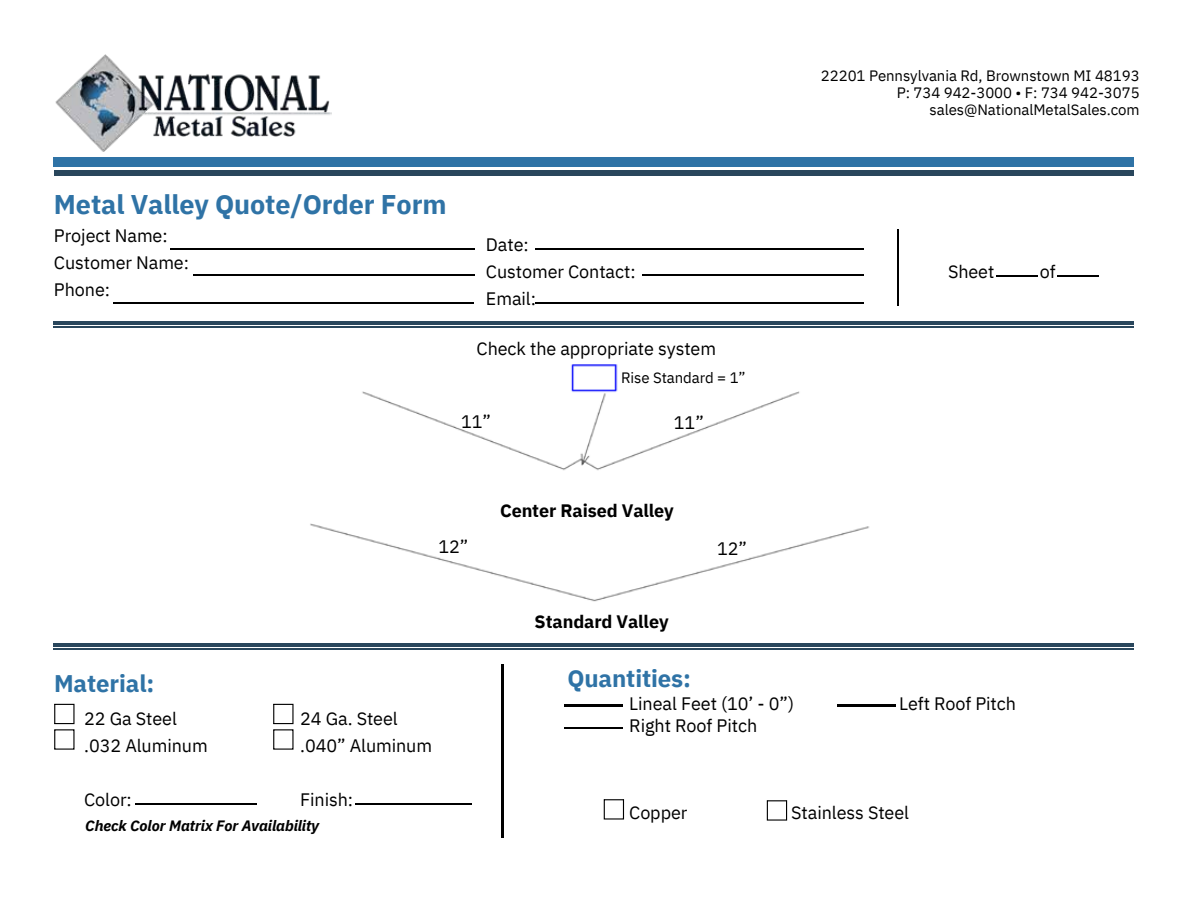
<style>
.page{position:relative;width:1188px;height:918px;background:#fff}
.page>*{position:absolute;margin:0;border:0;box-sizing:border-box;transform-origin:0 0}
.t1{font:700 27px "IBM Plex Sans";letter-spacing:-.005em;color:#2f73a6}
.t2{font:700 24px "IBM Plex Sans";letter-spacing:-.005em;color:#2f73a6}
.t3{font:18px/27px "IBM Plex Sans";letter-spacing:-.005em;color:#000}
.t4{font:700 18px "IBM Plex Sans";letter-spacing:-.005em;color:#000}
.t5{font:15px/16.8px "IBM Plex Sans";letter-spacing:-.005em;color:#000;text-align:right}
.t6{font:italic 700 15px "IBM Plex Sans";letter-spacing:-.005em;color:#000}
</style>
<div class="page">
<img style="left:310px;top:364px;width:559px;height:238px">
<img style="left:55px;top:54px;width:277px;height:98px">
<svg style="left:54px;top:704px;width:21px;height:46px"></svg>
<hr style="left:135px;top:803px;width:121px;height:2px;background:#000">
<svg style="left:273px;top:704px;width:21px;height:46px"></svg>
<hr style="left:113px;top:302px;width:361px;height:1px;background:#000">
<hr style="left:171px;top:249px;width:304px;height:1px;background:#000">
<hr style="left:194px;top:275px;width:281px;height:1px;background:#000">
<hr style="left:356px;top:803px;width:116px;height:2px;background:#000">
<hr style="left:536px;top:249px;width:328px;height:1px;background:#000">
<hr style="left:536px;top:303px;width:328px;height:1px;background:#000">
<hr style="left:643px;top:275px;width:221px;height:1px;background:#000">
<hr style="left:897px;top:229px;width:2px;height:76px;background:#000">
<hr style="left:997px;top:275px;width:41px;height:2px;background:#000">
<hr style="left:54px;top:322px;width:1080px;height:3px;background:#29465c">
<hr style="left:54px;top:327px;width:1080px;height:1px;background:#29465c">
<div style="left:54px;top:157px;width:1080px;height:9px;background:#2f73a6"></div>
<hr style="left:54px;top:171px;width:1080px;height:4px;background:#29465c">
<hr style="left:565px;top:705px;width:58px;height:1px;background:#000">
<hr style="left:565px;top:727px;width:58px;height:2px;background:#000">
<hr style="left:502px;top:664px;width:1px;height:173px;background:#000">
<hr style="left:54px;top:644px;width:1080px;height:3px;background:#29465c">
<hr style="left:54px;top:649px;width:1080px;height:1px;background:#29465c">
<hr style="left:838px;top:705px;width:58px;height:1px;background:#000">
<svg style="left:604px;top:799px;width:20px;height:21px"></svg>
<svg style="left:767px;top:800px;width:20px;height:21px"></svg>
<hr style="left:1057px;top:275px;width:41px;height:2px;background:#000">
<p class="t5" style="left:821px;top:67px;width:320px">22201 Pennsylvania Rd, Brownstown MI 48193</p>
<h3 class="t5" style="left:897px;top:84px;width:244px">P: 734 942-3000 • F: 734 942-3075 sales@NationalMetalSales.com</h3>
<h3 class="t1" style="left:54px;top:187px;width:394px">Metal Valley Quote/Order Form</h3>
<h3 class="t3" style="left:54px;top:222px;width:137px">Project Name:<br>Customer Name:<br>Phone:</h3>
<h3 class="t3" style="left:486px;top:231px;width:151px">Date:<br>Customer Contact:<br>Email:</h3>
<h2 class="t3" style="left:477px;top:334px;width:241px">Check the appropriate system</h2>
<h3 class="t3" style="left:461px;top:408px;width:31px">11”</h3>
<p class="t5" style="left:621px;top:369px;width:126px">Rise Standard = 1”</p>
<h2 class="t3" style="left:674px;top:409px;width:31px">11”</h2>
<h3 class="t4" style="left:500px;top:498px;width:175px">Center Raised Valley</h3>
<p class="t3" style="left:438px;top:533px;width:31px">12”</p>
<p class="t4" style="left:535px;top:610px;width:136px">Standard Valley</p>
<h3 class="t2" style="left:54px;top:667px;width:102px">Material:</h3>
<h3 class="t2" style="left:567px;top:663px;width:125px">Quantities:</h3>
<h1 class="t3" style="left:717px;top:535px;width:31px">12”</h1>
<p class="t3" style="left:84px;top:704px;width:125px">22 Ga Steel .032 Aluminum</p>
<h3 class="t3" style="left:300px;top:704px;width:133px">24 Ga. Steel .040” Aluminum</h3>
<h3 class="t3" style="left:629px;top:692px;width:166px;line-height:22.5px">Lineal Feet (10’ - 0”)<br>Right Roof Pitch</h3>
<h4 class="t3" style="left:948px;top:257px;width:48px">Sheet</h4>
<h1 class="t3" style="left:1040px;top:257px;width:17px">of</h1>
<h3 class="t3" style="left:899px;top:689px;width:118px">Left Roof Pitch</h3>
<h3 class="t3" style="left:84px;top:785px;width:49px">Color:</h3>
<h3 class="t3" style="left:300px;top:785px;width:54px">Finish:</h3>
<p class="t6" style="left:85px;top:816px;width:235px">Check Color Matrix For Availability</p>
<h3 class="t3" style="left:629px;top:799px;width:60px">Copper</h3>
<h3 class="t3" style="left:791px;top:799px;width:119px">Stainless Steel</h3>
</div>
